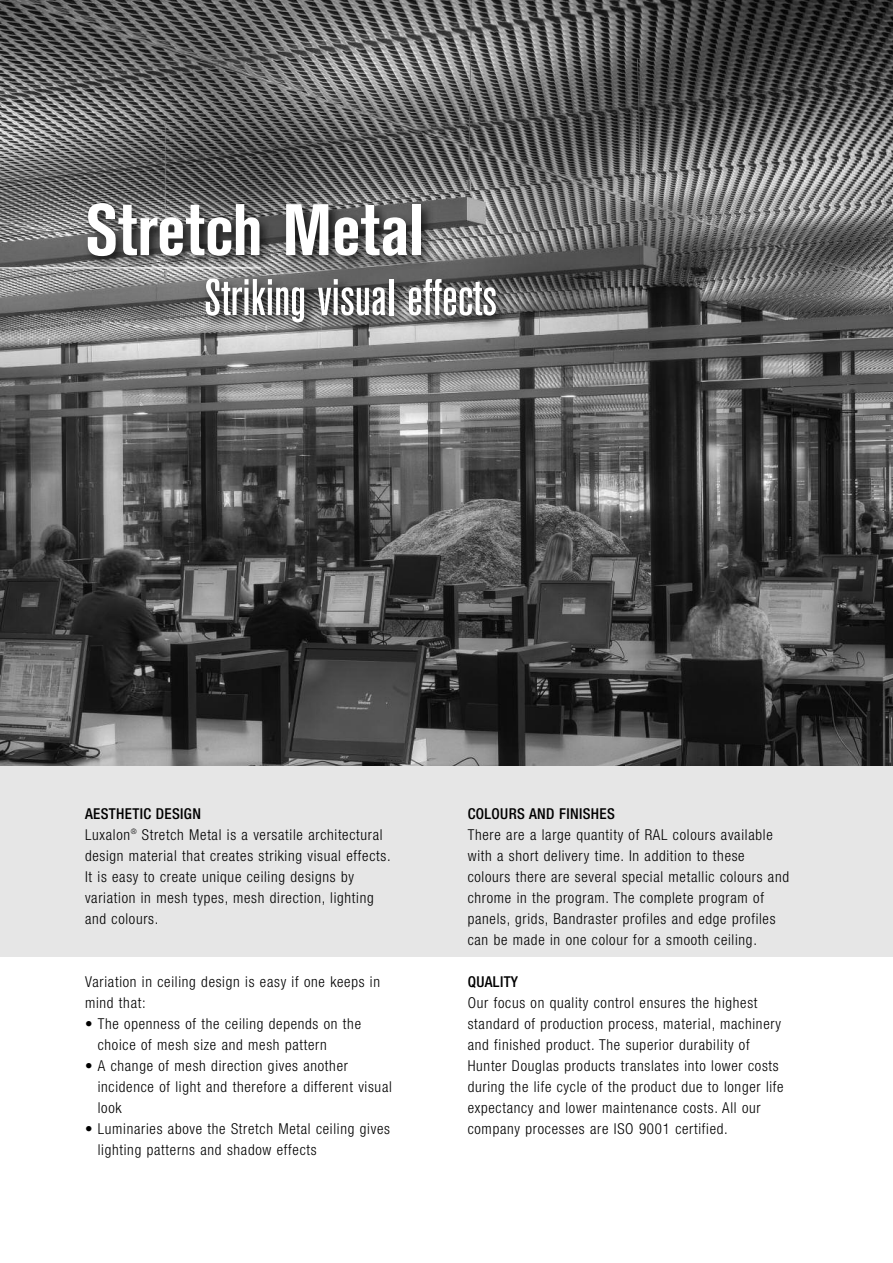
<style>
.page{position:relative;width:893px;height:1263px;background:#fff}
.page>*{position:absolute;margin:0;border:0;box-sizing:border-box;transform-origin:0 0}
.t1{font:700 condensed 72px "Akzidenz Grotesk BE";color:#fff}
.t2{font:500 condensed 51px "Akzidenz Grotesk BE";color:#fff}
.t3{font:300 condensed 15px/21px "Helvetica Neue";letter-spacing:.045em;color:#000}
.t4{font:500 condensed 15px "Helvetica Neue";letter-spacing:.025em;color:#000}
.s1{font-weight:500}
</style>
<div class="page">
<div style="left:0;top:64px;width:893px;height:893px;background:#e6e6e6"></div>
<img style="left:0;top:0;width:893px;height:765px">
<img style="left:75px;top:190px;width:652px;height:324px">
<hr style="left:0;top:267px;width:261px;height:1px;background:#fff">
<h1 class="t1" style="left:85px;top:204px;width:340px">Stretch Metal</h1>
<h2 class="t2" style="left:204px;top:279px;width:294px">Striking visual effects</h2>
<p class="t3" style="left:85px;top:804px;width:307px"><span class="s1">AESTHETIC DESIGN<br></span>Luxalon<sup>®</sup> Stretch Metal is a versatile architectural design material that creates striking visual effects.<br>It is easy to create unique ceiling designs by variation in mesh types, mesh direction, lighting and colours.</p>
<p class="t3" style="left:85px;top:972px;width:297px">Variation in ceiling design is easy if one keeps in mind that:</p>
<p class="t3" style="left:98px;top:1014px;width:265px;text-indent:-13px">• The openness of the ceiling depends on the choice of mesh size and mesh pattern</p>
<p class="t3" style="left:98px;top:1056px;width:296px;text-indent:-13px">• A change of mesh direction gives another incidence of light and therefore a different visual look</p>
<p class="t3" style="left:98px;top:1119px;width:294px;text-indent:-13px">• Luminaries above the Stretch Metal ceiling gives lighting patterns and shadow effects</p>
<p class="t4" style="left:468px;top:808px;width:149px">COLOURS AND FINISHES</p>
<p class="t3" style="left:468px;top:825px;width:323px">There are a large quantity of RAL colours available with a short delivery time. In addition to these colours there are several special metallic colours and chrome in the program. The complete program of panels, grids, Bandraster profiles and edge profiles can be made in one colour for a smooth ceiling.</p>
<p class="t4" style="left:468px;top:976px;width:52px">QUALITY</p>
<p class="t3" style="left:468px;top:993px;width:317px">Our focus on quality control ensures the highest standard of production process, material, machinery and finished product. The superior durability of Hunter Douglas products translates into lower costs during the life cycle of the product due to longer life expectancy and lower maintenance costs. All our company processes are ISO 9001 certified.</p>
</div>
